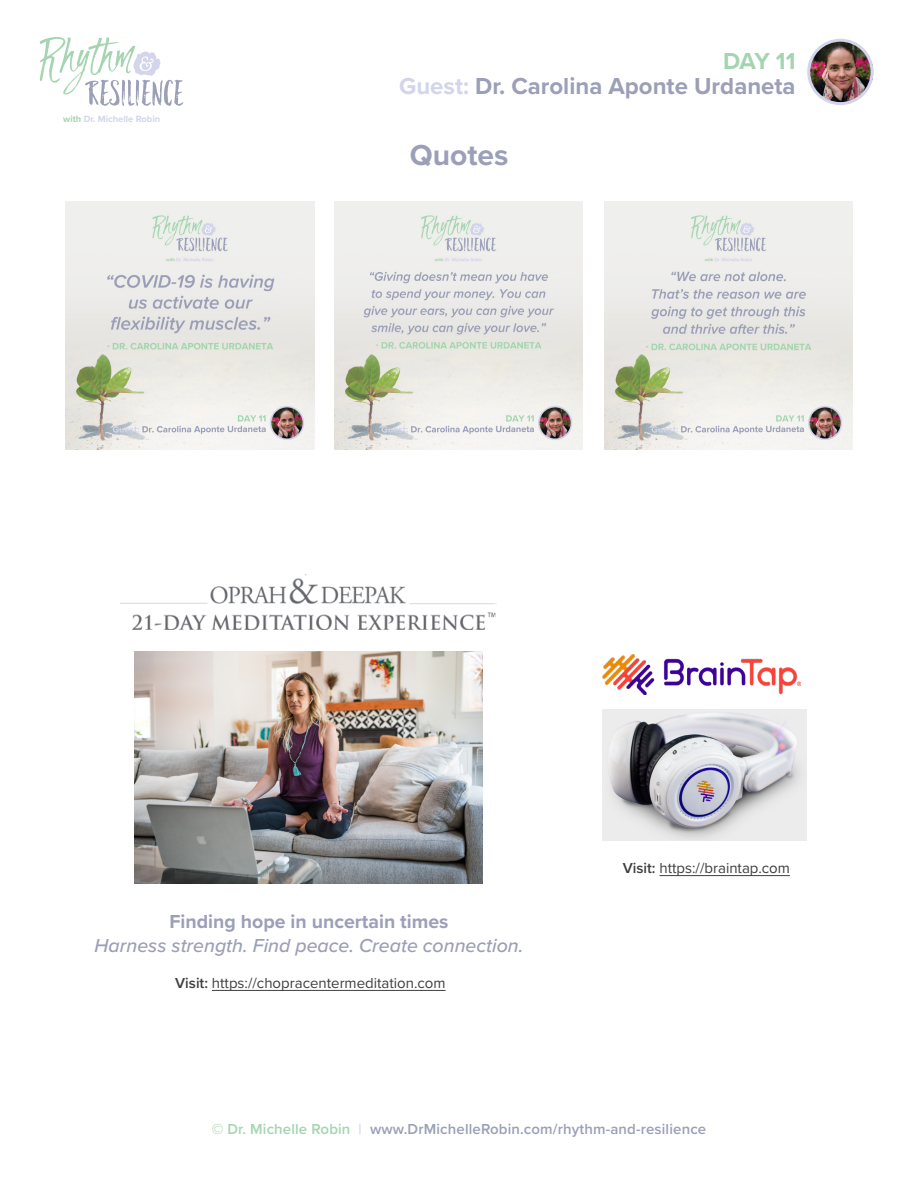
<style>
.page{position:relative;width:918px;height:1188px;background:#fff}
.page>*{position:absolute;margin:0;border:0;box-sizing:border-box;transform-origin:0 0}
.t1{font:700 30px "Proxima Nova";color:#9b9fb7}
.t2{font:700 24px/25.5px "Proxima Nova";color:#9b9fb7;text-align:right}
.t3{font:italic 500 19.5px "Proxima Nova";color:#9b9fb7}
.t4{font:700 19.5px "Proxima Nova";color:#9b9fb7}
.t5{font:15px "Proxima Nova";color:#3e3e3f}
.t6{font:600 15px "Proxima Nova";letter-spacing:.01em;color:#9b9fb7}
.t7{font:700 9.3px "Proxima Nova";color:#d2d5eb}
.s1{color:#a4d5b0}
.s2{color:#d2d5eb}
.s3{font-weight:600}
</style>
<div class="page">
<svg style="left:39px;top:37px;width:144px;height:69px"></svg>
<hr style="left:212px;top:990px;width:234px;height:1px;background:#3e3e3f">
<hr style="left:660px;top:875px;width:130px;height:1px;background:#3e3e3f">
<img style="left:811px;top:40px;width:59px;height:63px">
<div style="left:807px;top:39px;width:67px;height:66px;border:3px solid #d2d5eb;border-radius:50%"></div>
<img style="left:66px;top:201px;width:248px;height:249px">
<img style="left:604px;top:201px;width:249px;height:249px">
<img style="left:334px;top:201px;width:249px;height:249px">
<img style="left:120px;top:574px;width:377px;height:55px">
<img style="left:135px;top:651px;width:347px;height:232px">
<img style="left:602px;top:655px;width:199px;height:39px">
<img style="left:602px;top:709px;width:204px;height:131px">
<p class="t7" style="left:63px;top:112px;width:99px"><span class="s1">with</span> Dr. Michelle Robin</p>
<h2 class="t2" style="left:399px;top:47px;width:398px"><span class="s1">DAY 11<br></span><span class="s2">Guest:</span> Dr. Carolina Aponte Urdaneta</h2>
<h1 class="t1" style="left:410px;top:133px;width:100px">Quotes</h1>
<p class="t5" style="left:623px;top:857px;width:169px"><span class="s3">Visit:</span> https://braintap.com</p>
<h3 class="t4" style="left:169px;top:907px;width:281px">Finding hope in uncertain times</h3>
<h3 class="t3" style="left:95px;top:931px;width:430px">Harness strength. Find peace. Create connection.</h3>
<p class="t5" style="left:175px;top:972px;width:272px"><span class="s3">Visit:</span> https://chopracentermeditation.com</p>
<p class="t6" style="left:212px;top:1118px;width:496px"><span class="s1">© Dr. Michelle Robin</span> <span class="s2">|</span> www.DrMichelleRobin.com/rhythm-and-resilience</p>
</div>
